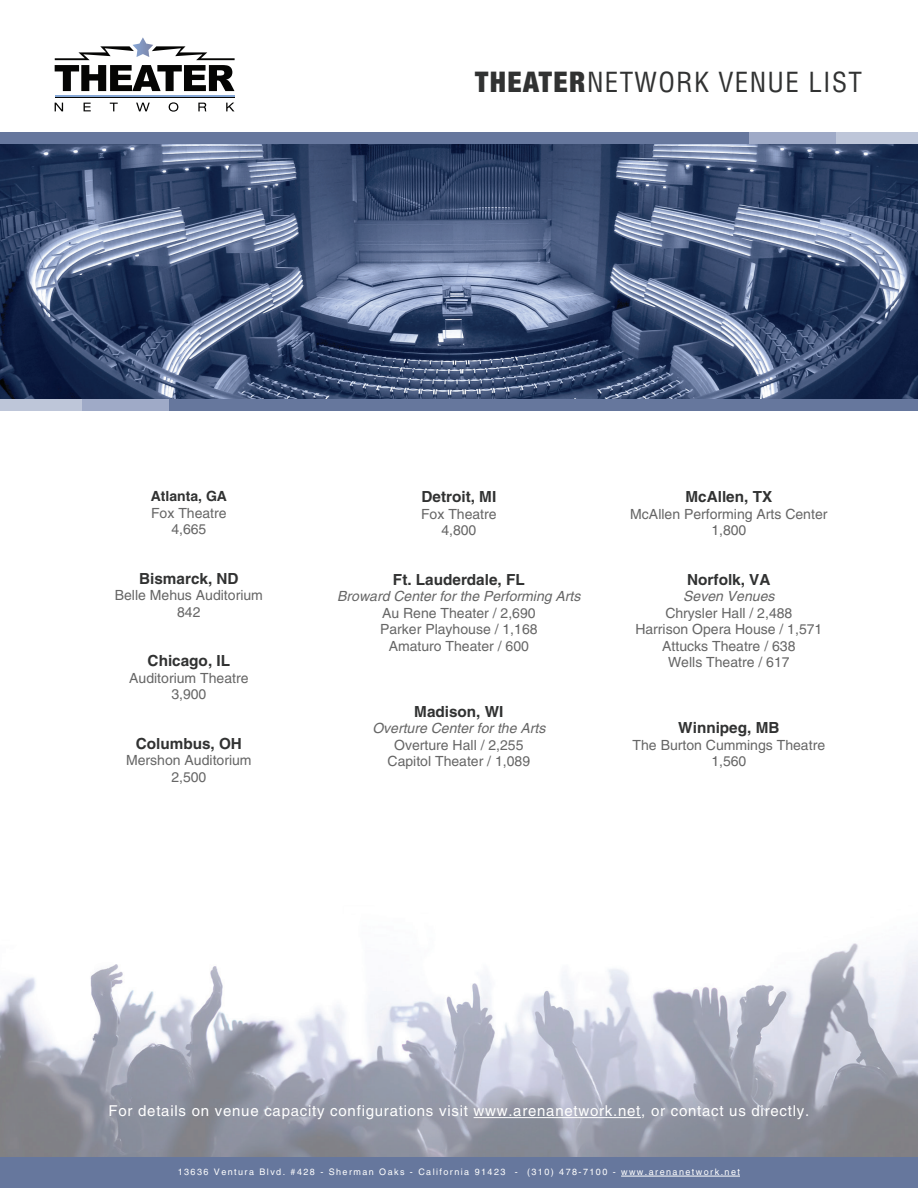
<style>
.page{position:relative;width:918px;height:1188px;background:#fff}
.page>*{position:absolute;margin:0;border:0;box-sizing:border-box;transform-origin:0 0}
.t1{font:condensed 27px "Helvetica";letter-spacing:.05em;color:#313232}
.t2{font:700 15.3px "Helvetica";color:#313232}
.t3{font:15px "Helvetica";letter-spacing:.05em;color:#fff}
.t4{font:14.1px/16.5px "Helvetica";color:#666;text-align:center}
.t5{font:italic 14.1px "Helvetica";color:#666}
.t6{font:700 14.1px "Helvetica";color:#313232}
.t7{font:9px "Helvetica";letter-spacing:.16em;color:#fff}
.s1{font-family:"Helvetica Neue LT Std";font-weight:900;font-size:28.5px}
</style>
<div class="page">
<img style="left:0;top:943px;width:918px;height:215px">
<img style="left:0;top:143px;width:918px;height:257px">
<div style="left:0;top:132px;width:918px;height:11px;background:#bec6d9"></div>
<div style="left:0;top:132px;width:835px;height:11px;background:#9faac7"></div>
<div style="left:0;top:132px;width:749px;height:11px;background:#66779d"></div>
<svg style="left:55px;top:103px;width:8px;height:8px"></svg>
<svg style="left:84px;top:103px;width:7px;height:8px"></svg>
<svg style="left:110px;top:103px;width:8px;height:8px"></svg>
<svg style="left:136px;top:103px;width:14px;height:8px"></svg>
<svg style="left:169px;top:102px;width:9px;height:10px"></svg>
<svg style="left:198px;top:103px;width:8px;height:8px"></svg>
<svg style="left:226px;top:103px;width:8px;height:8px"></svg>
<hr style="left:55px;top:97px;width:180px;height:1px;background:#050504">
<hr style="left:55px;top:96px;width:180px;height:1px;background:#85a7d6">
<svg style="left:55px;top:37px;width:180px;height:54px"></svg>
<div style="left:0;top:400px;width:918px;height:11px;background:#bec6d9"></div>
<div style="left:83px;top:400px;width:835px;height:11px;background:#9faac7"></div>
<div style="left:169px;top:400px;width:749px;height:11px;background:#66779d"></div>
<div style="left:0;top:1158px;width:918px;height:30px;background:#66779d"></div>
<hr style="left:621px;top:1176px;width:119px;height:1px;background:#fff">
<hr style="left:474px;top:1117px;width:167px;height:1px;background:#fff">
<h1 class="t1" style="left:475px;top:65px;width:388px"><span class="s1">THEATER</span>NETWORK VENUE LIST</h1>
<p class="t6" style="left:151px;top:488px;width:78px">Atlanta, GA</p>
<p class="t4" style="left:151px;top:504px;width:77px">Fox Theatre<br>4,665</p>
<p class="t2" style="left:139px;top:569px;width:101px">Bismarck, ND</p>
<p class="t4" style="left:115px;top:587px;width:150px">Belle Mehus Auditorium<br>842</p>
<p class="t2" style="left:148px;top:651px;width:84px">Chicago, IL</p>
<p class="t4" style="left:129px;top:669px;width:121px">Auditorium Theatre<br>3,900</p>
<p class="t2" style="left:136px;top:734px;width:108px">Columbus, OH</p>
<p class="t4" style="left:126px;top:752px;width:127px">Mershon Auditorium<br>2,500</p>
<p class="t2" style="left:421px;top:488px;width:76px">Detroit, MI</p>
<p class="t4" style="left:421px;top:506px;width:77px">Fox Theatre<br>4,800</p>
<p class="t2" style="left:393px;top:570px;width:133px">Ft. Lauderdale, FL</p>
<p class="t5" style="left:337px;top:588px;width:245px">Broward Center for the Performing Arts</p>
<p class="t4" style="left:380px;top:605px;width:159px">Au Rene Theater / 2,690<br>Parker Playhouse / 1,168<br>Amaturo Theater / 600</p>
<p class="t2" style="left:414px;top:702px;width:91px">Madison, WI</p>
<p class="t5" style="left:372px;top:720px;width:175px">Overture Center for the Arts</p>
<p class="t4" style="left:388px;top:737px;width:144px">Overture Hall / 2,255<br>Capitol Theater / 1,089</p>
<p class="t2" style="left:686px;top:488px;width:88px">McAllen, TX</p>
<p class="t4" style="left:630px;top:506px;width:199px">McAllen Performing Arts Center<br>1,800</p>
<p class="t2" style="left:687px;top:570px;width:85px">Norfolk, VA</p>
<p class="t5" style="left:683px;top:588px;width:93px">Seven Venues</p>
<p class="t4" style="left:635px;top:605px;width:189px">Chrysler Hall / 2,488<br>Harrison Opera House / 1,571<br>Attucks Theatre / 638<br>Wells Theatre / 617</p>
<p class="t2" style="left:678px;top:719px;width:103px">Winnipeg, MB</p>
<p class="t4" style="left:633px;top:737px;width:194px">The Burton Cummings Theatre<br>1,560</p>
<p class="t3" style="left:109px;top:1102px;width:702px">For details on venue capacity configurations visit www.arenanetwork.net, or contact us directly.</p>
<p class="t7" style="left:178px;top:1167px;width:564px">13636 Ventura Blvd. #428 - Sherman Oaks - California 91423 - (310) 478-7100 - www.arenanetwork.net</p>
</div>
